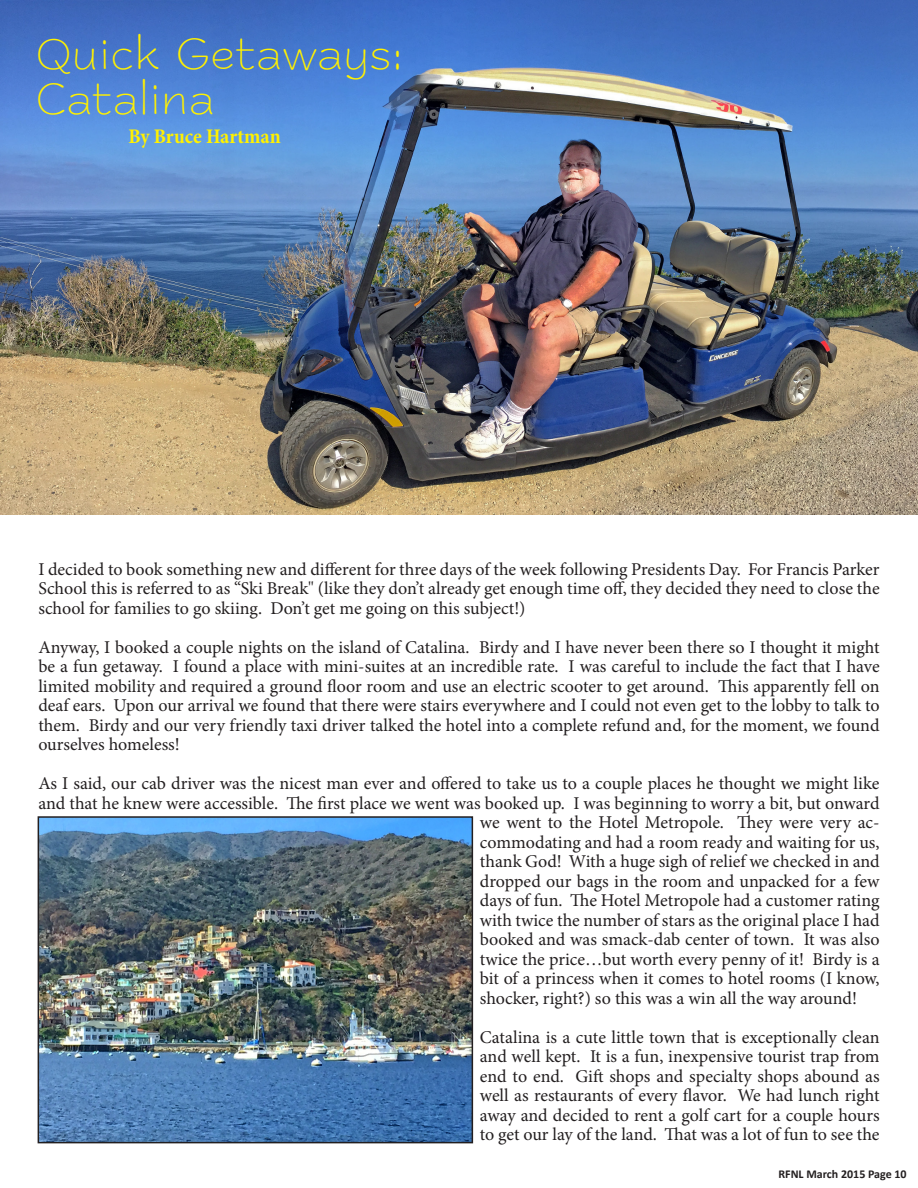
<style>
.page{position:relative;width:918px;height:1188px;background:#fff}
.page>*{position:absolute;margin:0;border:0;box-sizing:border-box;transform-origin:0 0}
.t1{font:45px "MP Baxter";color:#fff101}
.t2{font:700 condensed 21px "Minion Pro";letter-spacing:-.005em;color:#fff101}
.t3{font:18px/19.5px "Minion Pro";letter-spacing:-.005em;color:#231f20;text-align:justify}
.t4{font:700 12px "Calibri";color:#231f20}
</style>
<div class="page">
<img style="left:0;top:0;width:918px;height:515px">
<img style="left:41px;top:819px;width:429px;height:321px">
<div style="left:38px;top:816px;width:435px;height:327px;border:2px solid #231f20"></div>
<p class="t1" style="left:36px;top:27px;width:370px">Quick Getaways:</p>
<p class="t1" style="left:36px;top:72px;width:181px">Catalina</p>
<p class="t2" style="left:129px;top:122px;width:154px">By Bruce Hartman</p>
<p class="t3" style="left:38px;top:559px;width:843px">I decided to book something new and different for three days of the week following Presidents Day. For Francis Parker School this is referred to as “Ski Break" (like they don’t already get enough time off, they decided they need to close the school for families to go skiing. Don’t get me going on this subject!)</p>
<p class="t3" style="left:38px;top:637px;width:843px">Anyway, I booked a couple nights on the island of Catalina. Birdy and I have never been there so I thought it might be a fun getaway. I found a place with mini-suites at an incredible rate. I was careful to include the fact that I have limited mobility and required a ground floor room and use an electric scooter to get around. This apparently fell on deaf ears. Upon our arrival we found that there were stairs everywhere and I could not even get to the lobby to talk to them. Birdy and our very friendly taxi driver talked the hotel into a complete refund and, for the moment, we found ourselves homeless!</p>
<p class="t3" style="left:38px;top:774px;width:843px">As I said, our cab driver was the nicest man ever and offered to take us to a couple places he thought we might like</p>
<p class="t3" style="left:38px;top:793px;width:843px">and that he knew were accessible. The first place we went was booked up. I was beginning to worry a bit, but onward</p>
<p class="t3" style="left:480px;top:813px;width:401px">we went to the Hotel Metropole. They were very ac-</p>
<p class="t3" style="left:480px;top:832px;width:401px">commodating and had a room ready and waiting for us,</p>
<p class="t3" style="left:480px;top:852px;width:401px">thank God! With a huge sigh of relief we checked in and</p>
<p class="t3" style="left:480px;top:871px;width:401px">dropped our bags in the room and unpacked for a few</p>
<p class="t3" style="left:480px;top:891px;width:401px">days of fun. The Hotel Metropole had a customer rating</p>
<p class="t3" style="left:480px;top:910px;width:401px">with twice the number of stars as the original place I had</p>
<p class="t3" style="left:480px;top:930px;width:401px">booked and was smack-dab center of town. It was also</p>
<p class="t3" style="left:480px;top:949px;width:401px">twice the price…but worth every penny of it! Birdy is a</p>
<p class="t3" style="left:480px;top:969px;width:401px">bit of a princess when it comes to hotel rooms (I know,</p>
<p class="t3" style="left:480px;top:988px;width:379px">shocker, right?) so this was a win all the way around!</p>
<p class="t3" style="left:480px;top:1027px;width:401px">Catalina is a cute little town that is exceptionally clean and well kept. It is a fun, inexpensive tourist trap from end to end. Gift shops and specialty shops abound as well as restaurants of every flavor. We had lunch right away and decided to rent a golf cart for a couple hours to get our lay of the land. That was a lot of fun to see the</p>
<p class="t4" style="left:778px;top:1167px;width:130px">RFNL March 2015 Page 10</p>
</div>
